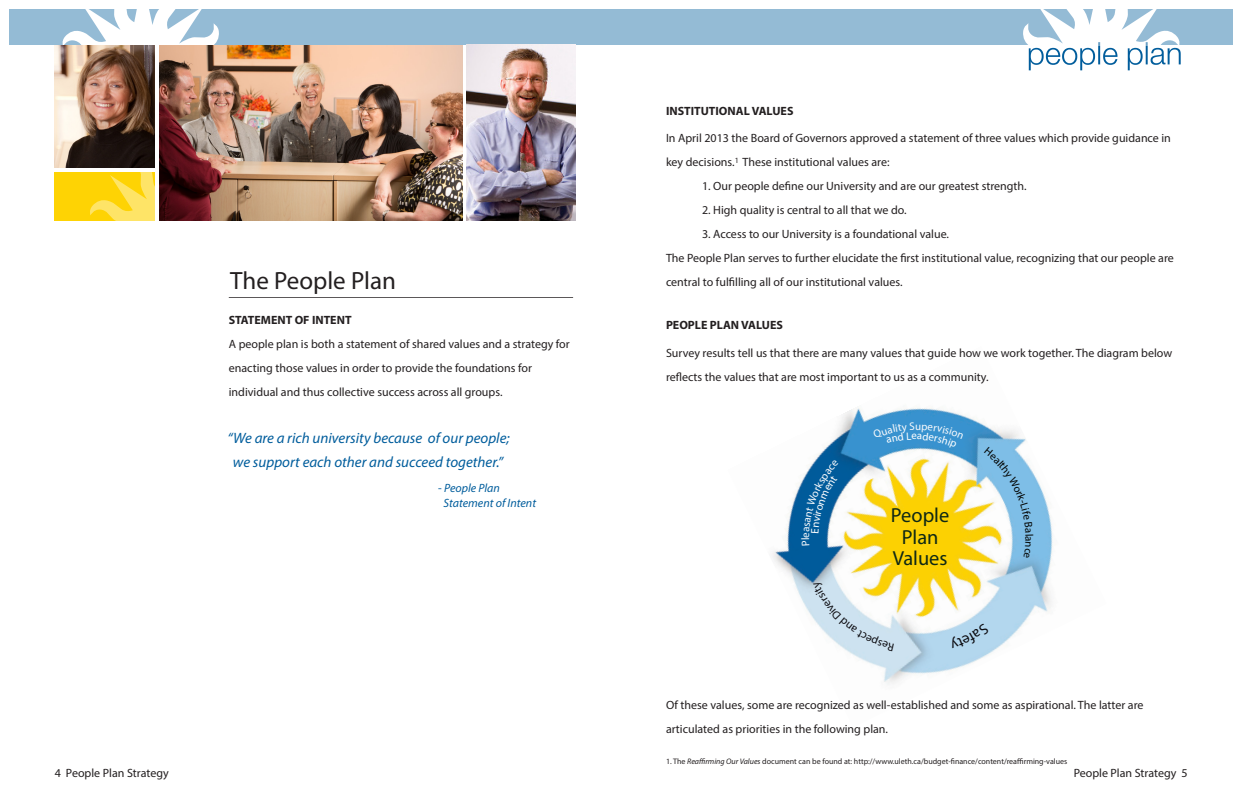
<style>
.page{position:relative;width:1242px;height:810px;background:#fff}
.page>*{position:absolute;margin:0;border:0;box-sizing:border-box;transform-origin:0 0}
.t1{font:25px "Myriad Pro";color:#231f20}
.t2{font:20.4px "Myriad Pro";color:#0e2815}
.t3{font:italic 15px "Myriad Pro";color:#015d9c}
.t4{font:12px/24px "Myriad Pro";color:#231f20}
.t5{font:700 12px "Myriad Pro";color:#231f20}
.t6{font:italic 12px "Myriad Pro";color:#015d9c}
.t7{font:8px "Myriad Pro";color:#231f20}
.s1{font-style:normal}
.s2{font-style:italic}
</style>
<div class="page">
<img style="left:772px;top:408px;width:281px;height:277px">
<img style="left:159px;top:45px;width:303px;height:176px">
<div style="left:54px;top:172px;width:101px;height:49px;background:#fed304"></div>
<svg style="left:90px;top:172px;width:65px;height:49px"></svg>
<div style="left:9px;top:9px;width:612px;height:36px;background:#94bbd5"></div>
<svg style="left:62px;top:9px;width:157px;height:36px"></svg>
<hr style="left:229px;top:298px;width:344px;height:1px;background:#231f20">
<img style="left:54px;top:45px;width:101px;height:122px">
<img style="left:467px;top:45px;width:109px;height:176px">
<div style="left:621px;top:9px;width:612px;height:36px;background:#94bbd5"></div>
<svg style="left:1023px;top:9px;width:158px;height:61px"></svg>
<svg style="left:949px;top:624px;width:40px;height:24px"></svg>
<svg style="left:813px;top:580px;width:81px;height:71px"></svg>
<svg style="left:984px;top:447px;width:49px;height:111px"></svg>
<svg style="left:801px;top:460px;width:38px;height:86px"></svg>
<div style="left:873px;top:422px;width:91px;height:28px;background:#3892cf"></div>
<p class="t1" style="left:230px;top:265px;width:167px">The People Plan</p>
<p class="t5" style="left:229px;top:312px;width:124px">STATEMENT OF INTENT</p>
<p class="t4" style="left:229px;top:332px;width:343px">A people plan is both a statement of shared values and a strategy for enacting those values in order to provide the foundations for</p>
<p class="t4" style="left:229px;top:380px;width:275px">individual and thus collective success across all groups.</p>
<p class="t3" style="left:228px;top:429px;width:284px">“We are a rich university because of our people;</p>
<p class="t3" style="left:233px;top:453px;width:272px">we support each other and succeed together.”</p>
<p class="t6" style="left:438px;top:481px;width:63px"><span class="s1">-</span> People Plan</p>
<p class="t6" style="left:444px;top:496px;width:94px">Statement of Intent</p>
<p class="t4" style="left:55px;top:761px;width:116px">4 People Plan Strategy</p>
<p class="t5" style="left:666px;top:103px;width:129px">INSTITUTIONAL VALUES</p>
<p class="t4" style="left:666px;top:125px;width:506px">In April 2013 the Board of Governors approved a statement of three values which provide guidance in key decisions.<sup>1</sup> These institutional values are:</p>
<p class="t4" style="left:702px;top:173px;width:326px">1. Our people define our University and are our greatest strength.</p>
<p class="t4" style="left:702px;top:197px;width:206px">2. High quality is central to all that we do.</p>
<p class="t4" style="left:702px;top:221px;width:249px">3. Access to our University is a foundational value.</p>
<p class="t4" style="left:666px;top:245px;width:509px">The People Plan serves to further elucidate the first institutional value, recognizing that our people are central to fulfilling all of our institutional values.</p>
<p class="t5" style="left:666px;top:317px;width:118px">PEOPLE PLAN VALUES</p>
<p class="t4" style="left:666px;top:341px;width:508px">Survey results tell us that there are many values that guide how we work together. The diagram below reflects the values that are most important to us as a community.</p>
<p class="t2" style="left:891px;top:503px;width:60px">People</p>
<p class="t2" style="left:902px;top:524px;width:38px">Plan</p>
<p class="t2" style="left:893px;top:546px;width:56px">Values</p>
<p class="t4" style="left:666px;top:693px;width:479px">Of these values, some are recognized as well-established and some as aspirational. The latter are</p>
<p class="t4" style="left:666px;top:717px;width:224px">articulated as priorities in the following plan.</p>
<p class="t7" style="left:666px;top:756px;width:403px">1. The <span class="s2">Reaffirming Our Values</span> document can be found at: http://www.uleth.ca/budget-finance/content/reaffirming-values</p>
<p class="t4" style="left:1074px;top:761px;width:116px">People Plan Strategy 5</p>
</div>
